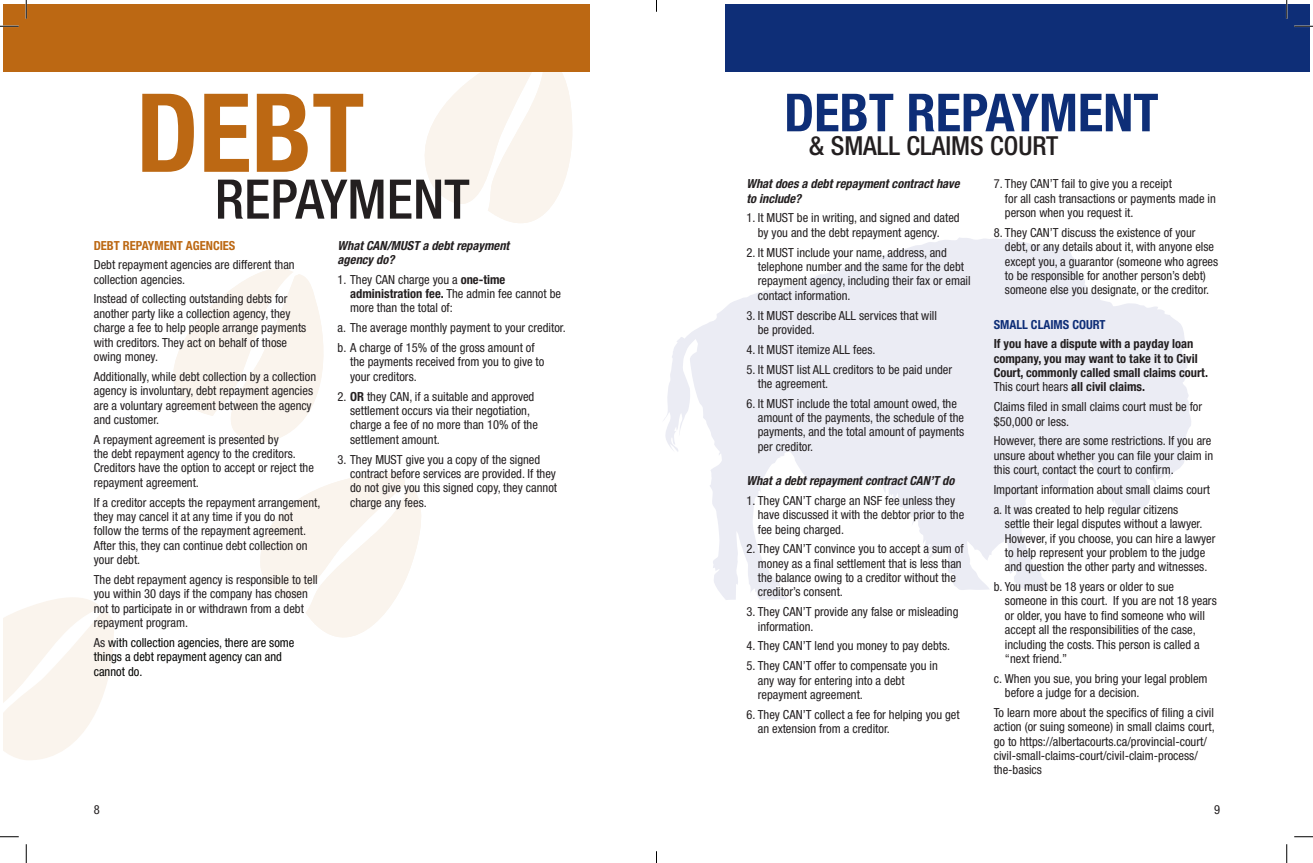
<style>
.page{position:relative;width:1313px;height:863px;background:#fff}
.page>*{position:absolute;margin:0;border:0;box-sizing:border-box;transform-origin:0 0}
.t1{font:700 condensed 109.25px "Helvetica Neue LT Std";color:#bc6813}
.t2{font:500 condensed 54.62px "Helvetica Neue LT Std";color:#231f20}
.t3{font:700 condensed 52.5px "Helvetica Neue LT Std";color:#0e2e77}
.t4{font:500 condensed 26.25px "Helvetica Neue LT Std";color:#231f20}
.t5{font:condensed 12.5px/14.4px "Helvetica Neue LT Std";color:#231f20}
.t6{font:700 condensed 12.5px/14.4px "Helvetica Neue LT Std";color:#231f20}
.t7{font:italic 700 condensed 12.5px/14.4px "Helvetica Neue LT Std";color:#231f20}
.t8{font:condensed 12.5px/14.4px "Helvetica Neue LT Std";color:#040503}
.t9{font:700 condensed 12.5px "Helvetica Neue LT Std";color:#bc6813}
.t10{font:700 condensed 12.5px "Helvetica Neue LT Std";color:#0e2e77}
.s1{color:#231f20}
.s2{font-weight:700}
.s3{font-weight:400}
</style>
<div class="page">
<svg style="left:664px;top:238px;width:527px;height:362px;fill:#ebecf4"></svg>
<svg style="left:4px;top:597px;width:110px;height:163px"></svg>
<svg style="left:260px;top:473px;width:161px;height:165px"></svg>
<svg style="left:173px;top:268px;width:151px;height:174px"></svg>
<svg style="left:408px;top:71px;width:165px;height:152px"></svg>
<div style="left:4px;top:4px;width:586px;height:67px;background:#bc6813"></div>
<div style="left:725px;top:4px;width:584px;height:67px;background:#0e2e77"></div>
<svg style="left:0;top:25px;width:19px;height:2px"></svg>
<svg style="left:1294px;top:25px;width:18px;height:2px"></svg>
<svg style="left:0;top:836px;width:19px;height:1px"></svg>
<svg style="left:1294px;top:836px;width:18px;height:1px"></svg>
<svg style="left:25px;top:0;width:2px;height:19px"></svg>
<svg style="left:25px;top:844px;width:2px;height:18px"></svg>
<svg style="left:1286px;top:0;width:1px;height:19px"></svg>
<svg style="left:1286px;top:844px;width:1px;height:18px"></svg>
<h1 class="t1" style="left:136px;top:67px;width:230px">DEBT</h1>
<h2 class="t2" style="left:215px;top:167px;width:256px">REPAYMENT</h2>
<p class="t9" style="left:94px;top:237px;width:143px">DEBT REPAYMENT AGENCIES</p>
<p class="t5" style="left:94px;top:257px;width:202px">Debt repayment agencies are different than collection agencies.</p>
<p class="t5" style="left:94px;top:292px;width:214px">Instead of collecting outstanding debts for another party like a collection agency, they charge a fee to help people arrange payments with creditors. They act on behalf of those owing money.</p>
<p class="t5" style="left:94px;top:369px;width:224px">Additionally, while debt collection by a collection agency is involuntary, debt repayment agencies are a voluntary agreement between the agency and customer.</p>
<p class="t5" style="left:94px;top:432px;width:222px">A repayment agreement is presented by<br>the debt repayment agency to the creditors.<br>Creditors have the option to accept or reject the repayment agreement.</p>
<p class="t5" style="left:94px;top:495px;width:228px">If a creditor accepts the repayment arrangement, they may cancel it at any time if you do not follow the terms of the repayment agreement.<br>After this, they can continue debt collection on your debt.</p>
<p class="t5" style="left:94px;top:572px;width:226px">The debt repayment agency is responsible to tell you within 30 days if the company has chosen not to participate in or withdrawn from a debt repayment program.</p>
<p class="t8" style="left:94px;top:635px;width:202px"><span class="s1">As</span> with collection agencies, there are some things a debt repayment agency can and cannot do.</p>
<p class="t7" style="left:338px;top:238px;width:173px">What CAN/MUST a debt repayment agency do?</p>
<p class="t5" style="left:350px;top:272px;width:212px;text-indent:-12px">1. They CAN charge you a <span class="s2">one-time administration fee.</span> The admin fee cannot be more than the total of:</p>
<p class="t5" style="left:338px;top:318px;width:230px;line-height:19.8px">a. The average monthly payment to your creditor. b. A charge of 15% of the gross amount of</p>
<p class="t5" style="left:350px;top:355px;width:196px">the payments received from you to give to your creditors.</p>
<p class="t5" style="left:350px;top:389px;width:189px;text-indent:-12px">2. <span class="s2">OR</span> they CAN, if a suitable and approved settlement occurs via their negotiation, charge a fee of no more than 10% of the settlement amount.</p>
<p class="t5" style="left:350px;top:452px;width:208px;text-indent:-12px">3. They MUST give you a copy of the signed contract before services are provided. If they do not give you this signed copy, they cannot charge any fees.</p>
<h3 class="t3" style="left:784px;top:81px;width:376px">DEBT REPAYMENT</h3>
<h3 class="t4" style="left:809px;top:130px;width:250px">&amp; SMALL CLAIMS COURT</h3>
<p class="t7" style="left:746px;top:177px;width:215px">What does a debt repayment contract have to include?</p>
<p class="t5" style="left:758px;top:211px;width:203px;text-indent:-11px">1. It MUST be in writing, and signed and dated by you and the debt repayment agency.</p>
<p class="t5" style="left:758px;top:245px;width:214px;text-indent:-11px">2. It MUST include your name, address, and telephone number and the same for the debt repayment agency, including their fax or email contact information.</p>
<p class="t5" style="left:758px;top:308px;width:181px;text-indent:-11px">3. It MUST describe ALL services that will be provided.</p>
<p class="t5" style="left:746px;top:342px;width:131px">4. It MUST itemize ALL fees.</p>
<p class="t5" style="left:758px;top:362px;width:196px;text-indent:-11px">5. It MUST list ALL creditors to be paid under the agreement.</p>
<p class="t5" style="left:758px;top:396px;width:208px;text-indent:-11px">6. It MUST include the total amount owed, the amount of the payments, the schedule of the payments, and the total amount of payments per creditor.</p>
<p class="t7" style="left:746px;top:473px;width:209px">What a debt repayment contract CAN’T do</p>
<p class="t5" style="left:758px;top:493px;width:208px;text-indent:-11px">1. They CAN’T charge an NSF fee unless they have discussed it with the debtor prior to the fee being charged.</p>
<p class="t5" style="left:758px;top:541px;width:207px;text-indent:-11px">2. They CAN’T convince you to accept a sum of money as a final settlement that is less than the balance owing to a creditor without the creditor’s consent.</p>
<p class="t5" style="left:758px;top:604px;width:202px;text-indent:-11px">3. They CAN’T provide any false or misleading information.</p>
<p class="t5" style="left:746px;top:638px;width:205px">4. They CAN’T lend you money to pay debts.</p>
<p class="t5" style="left:758px;top:658px;width:182px;text-indent:-11px">5. They CAN’T offer to compensate you in any way for entering into a debt repayment agreement.</p>
<p class="t5" style="left:758px;top:707px;width:203px;text-indent:-11px">6. They CAN’T collect a fee for helping you get an extension from a creditor.</p>
<p class="t5" style="left:1005px;top:176px;width:212px;text-indent:-11px">7. They CAN’T fail to give you a receipt<br>for all cash transactions or payments made in person when you request it.</p>
<p class="t5" style="left:1005px;top:225px;width:215px;text-indent:-11px">8. They CAN’T discuss the existence of your debt, or any details about it, with anyone else except you, a guarantor (someone who agrees to be responsible for another person’s debt) someone else you designate, or the creditor.</p>
<p class="t10" style="left:993px;top:316px;width:113px">SMALL CLAIMS COURT</p>
<p class="t6" style="left:993px;top:336px;width:216px">If you have a dispute with a payday loan company, you may want to take it to Civil Court, commonly called small claims court.<br><span class="s3">This court hears</span> all civil claims.</p>
<p class="t5" style="left:993px;top:399px;width:210px">Claims filed in small claims court must be for $50,000 or less.</p>
<p class="t5" style="left:993px;top:433px;width:221px">However, there are some restrictions. If you are unsure about whether you can file your claim in this court, contact the court to confirm.</p>
<p class="t5" style="left:993px;top:479px;width:218px;line-height:19.8px">Important information about small claims court a. It was created to help regular citizens</p>
<p class="t5" style="left:1005px;top:516px;width:212px">settle their legal disputes without a lawyer.<br>However, if you choose, you can hire a lawyer to help represent your problem to the judge and question the other party and witnesses.</p>
<p class="t5" style="left:1005px;top:579px;width:213px;text-indent:-11px">b. You must be 18 years or older to sue someone in this court. If you are not 18 years or older, you have to find someone who will accept all the responsibilities of the case, including the costs. This person is called a “next friend.”</p>
<p class="t5" style="left:1005px;top:671px;width:204px;text-indent:-11px">c. When you sue, you bring your legal problem before a judge for a decision.</p>
<p class="t5" style="left:993px;top:705px;width:222px">To learn more about the specifics of filing a civil action (or suing someone) in small claims court, go to https://albertacourts.ca/provincial-court/ civil-small-claims-court/civil-claim-process/ the-basics</p>
<p class="t5" style="left:94px;top:802px;width:8px">8</p>
<p class="t5" style="left:1214px;top:802px;width:7px">9</p>
</div>
